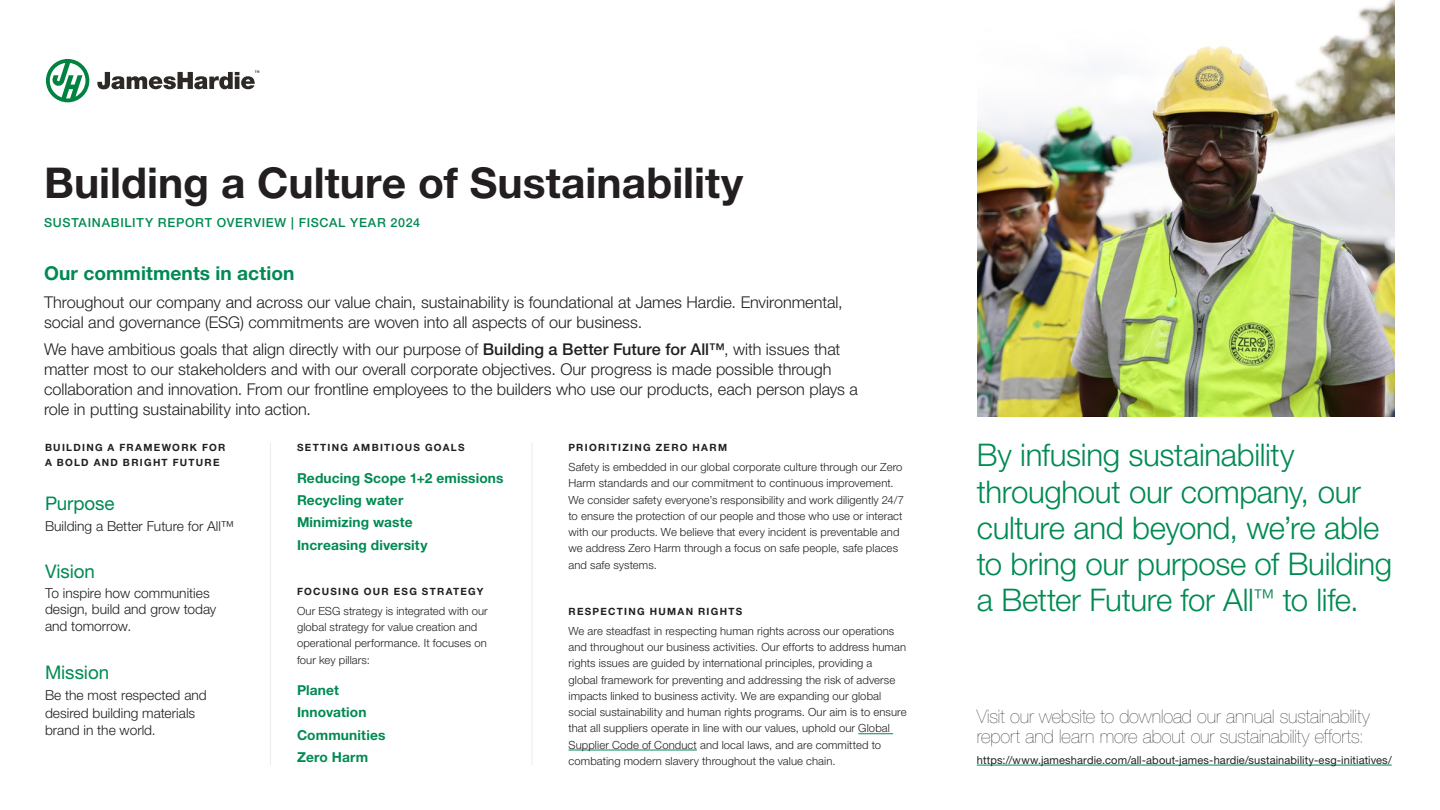
<style>
.page{position:relative;width:1440px;height:810px;background:#fff}
.page>*{position:absolute;margin:0;border:0;box-sizing:border-box;transform-origin:0 0}
.t1{font:700 42.5px "Helvetica Neue LT Pro";color:#231f20}
.t2{font:300 31.25px/36.2px "Helvetica Neue LT Pro";letter-spacing:-.01em;color:#008a52}
.t3{font:700 19.12px "Helvetica Neue LT Pro";letter-spacing:.005em;color:#008a52}
.t4{font:200 18.75px/20px "Helvetica Neue LT Pro";letter-spacing:-.005em;color:#231f20}
.t5{font:18.75px "Helvetica Neue LT Pro";letter-spacing:-.005em;color:#008a52}
.t6{font:300 16.25px/20px "Helvetica Neue LT Pro";color:#231f20}
.t7{font:300 13.75px/17.5px "Helvetica Neue LT Pro";color:#231f20}
.t8{font:700 13.75px/22.5px "Helvetica Neue LT Pro";letter-spacing:.01em;color:#008a52}
.t9{font:500 12.5px "Helvetica Neue LT Pro";letter-spacing:.055em;color:#008a52}
.t10{font:300 11.25px/16.2px "Helvetica Neue LT Pro";letter-spacing:.01em;color:#231f20}
.t11{font:11px "Helvetica Neue LT Pro";letter-spacing:.01em;color:#231f20}
.t12{font:700 10px/15px "Helvetica Neue LT Pro";letter-spacing:.13em;color:#231f20}
.s1{font-weight:500}
</style>
<div class="page">
<svg style="left:46px;top:59px;width:43px;height:43px"></svg>
<svg style="left:97px;top:70px;width:162px;height:19px"></svg>
<img style="left:977px;top:0;width:418px;height:416px">
<hr style="left:977px;top:765px;width:415px;height:1px;background:#008a52">
<hr style="left:858px;top:733px;width:35px;height:1px;background:#008a52">
<hr style="left:568px;top:750px;width:129px;height:1px;background:#008a52">
<hr style="left:270px;top:442px;width:1px;height:323px;background:#eaeced">
<hr style="left:532px;top:442px;width:1px;height:323px;background:#eaeced">
<h1 class="t1" style="left:44px;top:156px;width:701px">Building a Culture of Sustainability</h1>
<p class="t9" style="left:44px;top:215px;width:378px">SUSTAINABILITY REPORT OVERVIEW | FISCAL YEAR 2024</p>
<h3 class="t3" style="left:44px;top:261px;width:252px">Our commitments in action</h3>
<h3 class="t6" style="left:44px;top:291px;width:800px">Throughout our company and across our value chain, sustainability is foundational at James Hardie. Environmental, social and governance (ESG) commitments are woven into all aspects of our business.</h3>
<p class="t6" style="left:44px;top:339px;width:815px">We have ambitious goals that align directly with our purpose of <span class="s1">Building a Better Future for All™</span>, with issues that matter most to our stakeholders and with our overall corporate objectives. Our progress is made possible through collaboration and innovation. From our frontline employees to the builders who use our products, each person plays a role in putting sustainability into action.</p>
<p class="t12" style="left:45px;top:440px;width:182px">BUILDING A FRAMEWORK FOR<br>A BOLD AND BRIGHT FUTURE</p>
<h3 class="t5" style="left:45px;top:492px;width:71px">Purpose</h3>
<p class="t7" style="left:45px;top:517px;width:191px">Building a Better Future for All™</p>
<h3 class="t5" style="left:45px;top:559px;width:52px">Vision</h3>
<p class="t7" style="left:45px;top:584px;width:173px;line-height:16.2px">To inspire how communities design, build and grow today</p>
<p class="t7" style="left:45px;top:617px;width:88px">and tomorrow.</p>
<h3 class="t5" style="left:45px;top:661px;width:66px">Mission</h3>
<p class="t7" style="left:45px;top:686px;width:163px">Be the most respected and desired building materials brand in the world.</p>
<p class="t12" style="left:297px;top:440px;width:169px">SETTING AMBITIOUS GOALS</p>
<p class="t8" style="left:297px;top:466px;width:208px">Reducing Scope 1+2 emissions<br>Recycling water<br>Minimizing waste<br>Increasing diversity</p>
<p class="t12" style="left:297px;top:584px;width:188px">FOCUSING OUR ESG STRATEGY</p>
<p class="t10" style="left:297px;top:603px;width:192px">Our ESG strategy is integrated with our global strategy for value creation and operational performance. It focuses on four key pillars:</p>
<p class="t8" style="left:297px;top:679px;width:90px">Planet<br>Innovation<br>Communities<br>Zero Harm</p>
<p class="t12" style="left:568px;top:440px;width:160px">PRIORITIZING ZERO HARM</p>
<p class="t10" style="left:568px;top:459px;width:337px">Safety is embedded in our global corporate culture through our Zero Harm standards and our commitment to continuous improvement.<br>We consider safety everyone’s responsibility and work diligently 24/7 to ensure the protection of our people and those who use or interact with our products. We believe that every incident is preventable and we address Zero Harm through a focus on safe people, safe places and safe systems.</p>
<p class="t12" style="left:568px;top:604px;width:175px">RESPECTING HUMAN RIGHTS</p>
<p class="t10" style="left:568px;top:623px;width:340px">We are steadfast in respecting human rights across our operations and throughout our business activities. Our efforts to address human rights issues are guided by international principles, providing a<br>global framework for preventing and addressing the risk of adverse impacts linked to business activity. We are expanding our global social sustainability and human rights programs. Our aim is to ensure that all suppliers operate in line with our values, uphold our Global Supplier Code of Conduct and local laws, and are committed to combating modern slavery throughout the value chain.</p>
<h2 class="t2" style="left:977px;top:436px;width:417px">By infusing sustainability throughout our company, our culture and beyond, we’re able to bring our purpose of Building a Better Future for All<sup>™</sup> to life.</h2>
<h3 class="t4" style="left:977px;top:707px;width:394px">Visit our website to download our annual sustainability report and learn more about our sustainability efforts:</h3>
<p class="t11" style="left:977px;top:753px;width:416px">https://www.jameshardie.com/all-about-james-hardie/sustainability-esg-initiatives/</p>
</div>
